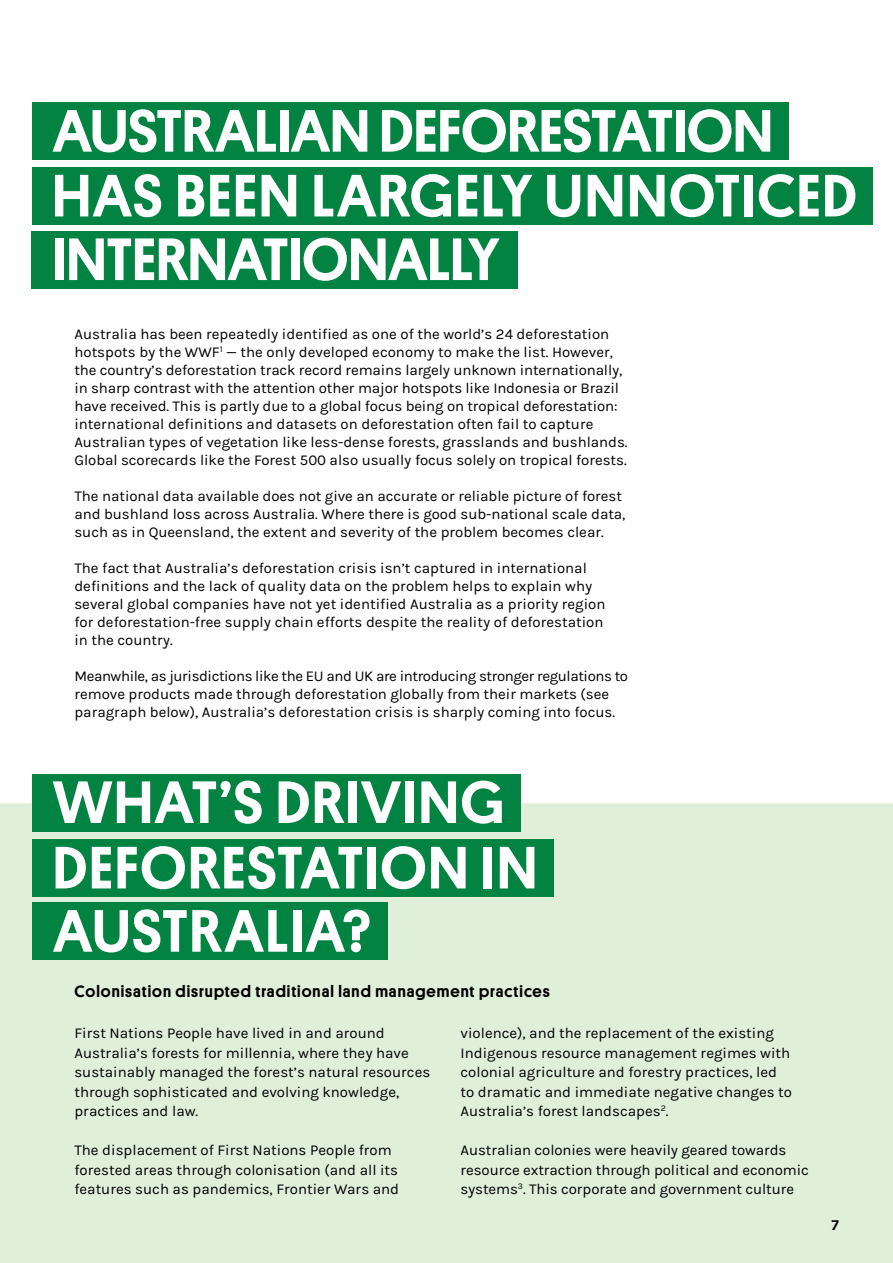
<style>
.page{position:relative;width:893px;height:1263px;background:#fff}
.page>*{position:absolute;margin:0;border:0;box-sizing:border-box;transform-origin:0 0}
.t1{font:500 60.15px/64.2px "Platform";letter-spacing:.005em;color:#fff}
.t2{font:500 60.15px/64.3px "Platform";letter-spacing:.03em;color:#fff}
.t3{font:500 16.5px "Platform";letter-spacing:.06em;color:#000}
.t4{font:15px/18px "Karla";color:#000}
.t5{font:700 15px "Karla";color:#000}
</style>
<div class="page">
<div style="left:0;top:803px;width:893px;height:460px;background:#e0efda"></div>
<div style="left:32px;top:774px;width:488px;height:57px;background:#028342"></div>
<div style="left:32px;top:839px;width:522px;height:57px;background:#028342"></div>
<div style="left:33px;top:902px;width:355px;height:58px;background:#028342"></div>
<div style="left:32px;top:102px;width:756px;height:58px;background:#028342"></div>
<div style="left:32px;top:167px;width:841px;height:58px;background:#028342"></div>
<div style="left:32px;top:231px;width:486px;height:58px;background:#028342"></div>
<h1 class="t1" style="left:52px;top:95px;width:806px">AUSTRALIAN DEFORESTATION<br>HAS BEEN LARGELY UNNOTICED<br>INTERNATIONALLY</h1>
<p class="t4" style="left:74px;top:326px;width:555px">Australia has been repeatedly identified as one of the world’s 24 deforestation hotspots by the WWF<sup>1</sup> — the only developed economy to make the list. However, the country’s deforestation track record remains largely unknown internationally, in sharp contrast with the attention other major hotspots like Indonesia or Brazil have received. This is partly due to a global focus being on tropical deforestation: international definitions and datasets on deforestation often fail to capture Australian types of vegetation like less-dense forests, grasslands and bushlands.<br>Global scorecards like the Forest 500 also usually focus solely on tropical forests.</p>
<p class="t4" style="left:74px;top:488px;width:553px">The national data available does not give an accurate or reliable picture of forest and bushland loss across Australia. Where there is good sub-national scale data, such as in Queensland, the extent and severity of the problem becomes clear.</p>
<p class="t4" style="left:74px;top:560px;width:533px">The fact that Australia’s deforestation crisis isn’t captured in international definitions and the lack of quality data on the problem helps to explain why several global companies have not yet identified Australia as a priority region for deforestation-free supply chain efforts despite the reality of deforestation in the country.</p>
<p class="t4" style="left:74px;top:668px;width:555px">Meanwhile, as jurisdictions like the EU and UK are introducing stronger regulations to remove products made through deforestation globally from their markets (see paragraph below), Australia’s deforestation crisis is sharply coming into focus.</p>
<h1 class="t2" style="left:53px;top:766px;width:486px">WHAT’S DRIVING<br>DEFORESTATION IN<br>AUSTRALIA?</h1>
<p class="t3" style="left:75px;top:980px;width:476px">Colonisation disrupted traditional land management practices</p>
<p class="t4" style="left:74px;top:1024px;width:357px;line-height:19.5px">First Nations People have lived in and around Australia’s forests for millennia, where they have sustainably managed the forest’s natural resources through sophisticated and evolving knowledge, practices and law.</p>
<p class="t4" style="left:74px;top:1141px;width:326px;line-height:19.5px">The displacement of First Nations People from forested areas through colonisation (and all its features such as pandemics, Frontier Wars and</p>
<p class="t4" style="left:461px;top:1024px;width:333px;line-height:19.5px">violence), and the replacement of the existing Indigenous resource management regimes with colonial agriculture and forestry practices, led to dramatic and immediate negative changes to Australia’s forest landscapes<sup>2</sup>.</p>
<p class="t4" style="left:461px;top:1141px;width:350px;line-height:19.5px">Australian colonies were heavily geared towards resource extraction through political and economic systems<sup>3</sup>. This corporate and government culture</p>
<p class="t5" style="left:831px;top:1216px;width:9px">7</p>
</div>
